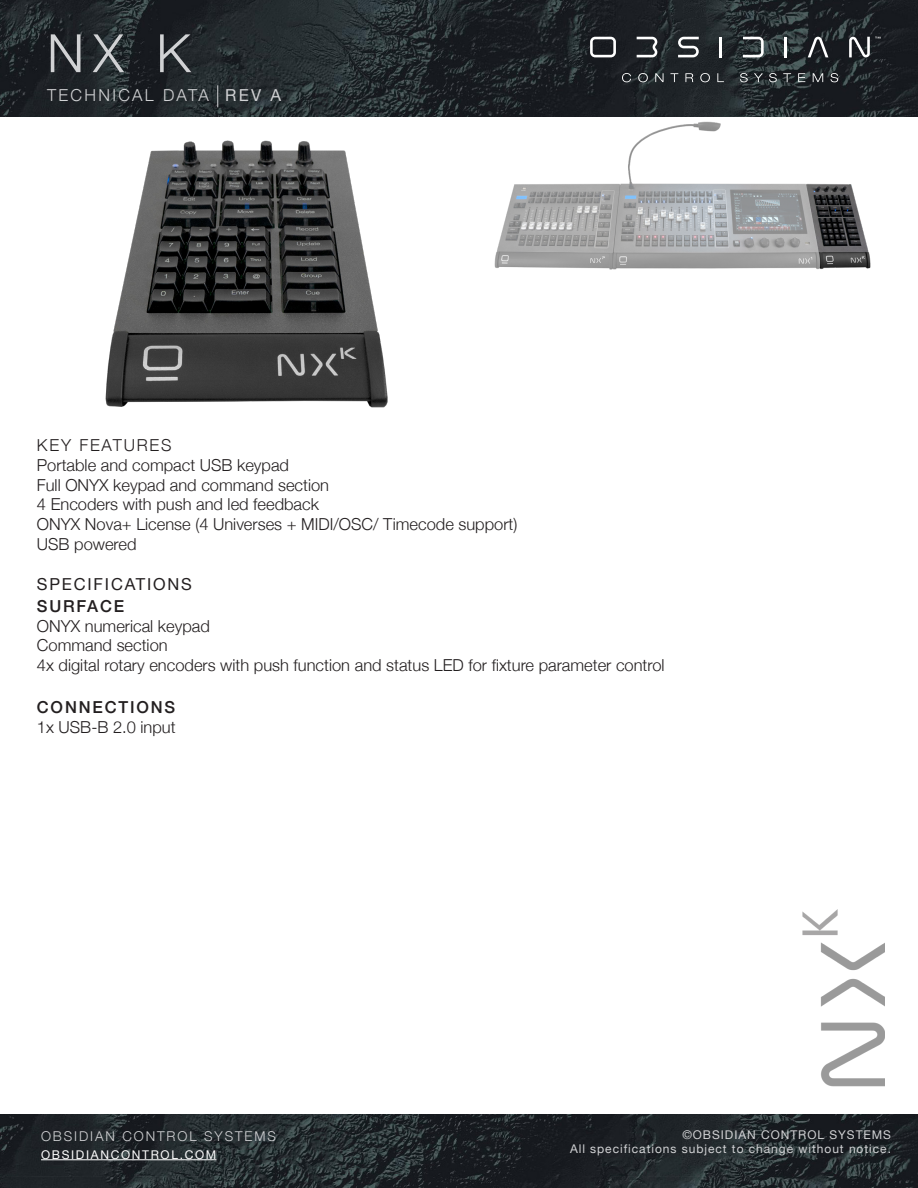
<style>
.page{position:relative;width:918px;height:1188px;background:#fff}
.page>*{position:absolute;margin:0;border:0;box-sizing:border-box;transform-origin:0 0}
.t1{font:300 52.95px "Helvetica Neue";color:#d1d2d4}
.t2{font:300 16.5px "Helvetica Neue";color:#231f20}
.t3{font:500 16.5px "Helvetica Neue";letter-spacing:.11em;color:#231f20}
.t4{font:300 16.5px "Helvetica Neue";letter-spacing:.14em;color:#d1d2d4}
.t5{font:16.5px "Helvetica Neue";letter-spacing:.11em;color:#231f20}
.t6{font:300 16.5px "Helvetica Neue";letter-spacing:.11em;color:#231f20}
.t7{font:300 13.5px "Helvetica Neue";letter-spacing:.14em;color:#d1d2d4}
.t8{font:12px "Helvetica Neue";letter-spacing:.08em;color:#d1d2d4}
.t9{font:12px "Helvetica Neue";letter-spacing:.14em;color:#fff}
.s1{font-weight:400}
</style>
<div class="page">
<img style="left:0;top:0;width:918px;height:117px">
<img style="left:0;top:1115px;width:918px;height:73px">
<img style="left:105px;top:140px;width:283px;height:268px">
<img style="left:494px;top:121px;width:377px;height:149px">
<img style="left:802px;top:909px;width:83px;height:178px">
<svg style="left:678px;top:37px;width:21px;height:20px"></svg>
<svg style="left:743px;top:37px;width:21px;height:20px"></svg>
<hr style="left:784px;top:37px;width:3px;height:20px;background:#fff">
<hr style="left:720px;top:37px;width:2px;height:20px;background:#fff">
<svg style="left:808px;top:37px;width:20px;height:20px"></svg>
<svg style="left:590px;top:37px;width:26px;height:20px"></svg>
<svg style="left:622px;top:73px;width:9px;height:9px"></svg>
<svg style="left:638px;top:73px;width:10px;height:9px"></svg>
<svg style="left:655px;top:73px;width:9px;height:9px"></svg>
<svg style="left:670px;top:73px;width:8px;height:9px"></svg>
<svg style="left:685px;top:73px;width:8px;height:9px"></svg>
<svg style="left:700px;top:73px;width:10px;height:9px"></svg>
<svg style="left:717px;top:73px;width:7px;height:9px"></svg>
<svg style="left:740px;top:73px;width:8px;height:9px"></svg>
<svg style="left:754px;top:73px;width:9px;height:9px"></svg>
<svg style="left:769px;top:73px;width:8px;height:9px"></svg>
<svg style="left:783px;top:73px;width:8px;height:9px"></svg>
<svg style="left:798px;top:73px;width:7px;height:9px"></svg>
<svg style="left:813px;top:73px;width:10px;height:9px"></svg>
<svg style="left:830px;top:73px;width:8px;height:9px"></svg>
<svg style="left:849px;top:37px;width:31px;height:20px"></svg>
<svg style="left:637px;top:37px;width:20px;height:20px"></svg>
<svg style="left:217px;top:85px;width:1px;height:22px"></svg>
<hr style="left:41px;top:1159px;width:175px;height:1px;background:#fff">
<p class="t1" style="left:47px;top:11px;width:145px">NX K</p>
<p class="t4" style="left:47px;top:82px;width:236px">TECHNICAL DATA <span class="s1">REV A</span></p>
<p class="t6" style="left:37px;top:432px;width:136px">KEY FEATURES</p>
<p class="t2" style="left:37px;top:452px;width:254px">Portable and compact USB keypad</p>
<p class="t2" style="left:37px;top:472px;width:294px">Full ONYX keypad and command section</p>
<p class="t2" style="left:37px;top:491px;width:284px">4 Encoders with push and led feedback</p>
<p class="t2" style="left:37px;top:511px;width:482px">ONYX Nova+ License (4 Universes + MIDI/OSC/ Timecode support)</p>
<p class="t2" style="left:37px;top:531px;width:101px">USB powered</p>
<p class="t5" style="left:37px;top:572px;width:156px">SPECIFICATIONS</p>
<p class="t3" style="left:37px;top:593px;width:89px">SURFACE</p>
<p class="t2" style="left:37px;top:612px;width:174px">ONYX numerical keypad</p>
<p class="t2" style="left:37px;top:632px;width:132px">Command section</p>
<p class="t2" style="left:37px;top:652px;width:629px">4x digital rotary encoders with push function and status LED for fixture parameter control</p>
<p class="t3" style="left:37px;top:694px;width:140px">CONNECTIONS</p>
<p class="t2" style="left:37px;top:714px;width:140px">1x USB-B 2.0 input</p>
<p class="t7" style="left:41px;top:1125px;width:236px">OBSIDIAN CONTROL SYSTEMS</p>
<p class="t9" style="left:41px;top:1146px;width:177px">OBSIDIANCONTROL.COM</p>
<p class="t8" style="left:682px;top:1126px;width:210px">©OBSIDIAN CONTROL SYSTEMS</p>
<p class="t8" style="left:570px;top:1140px;width:322px">All specifications subject to change without notice.</p>
</div>
